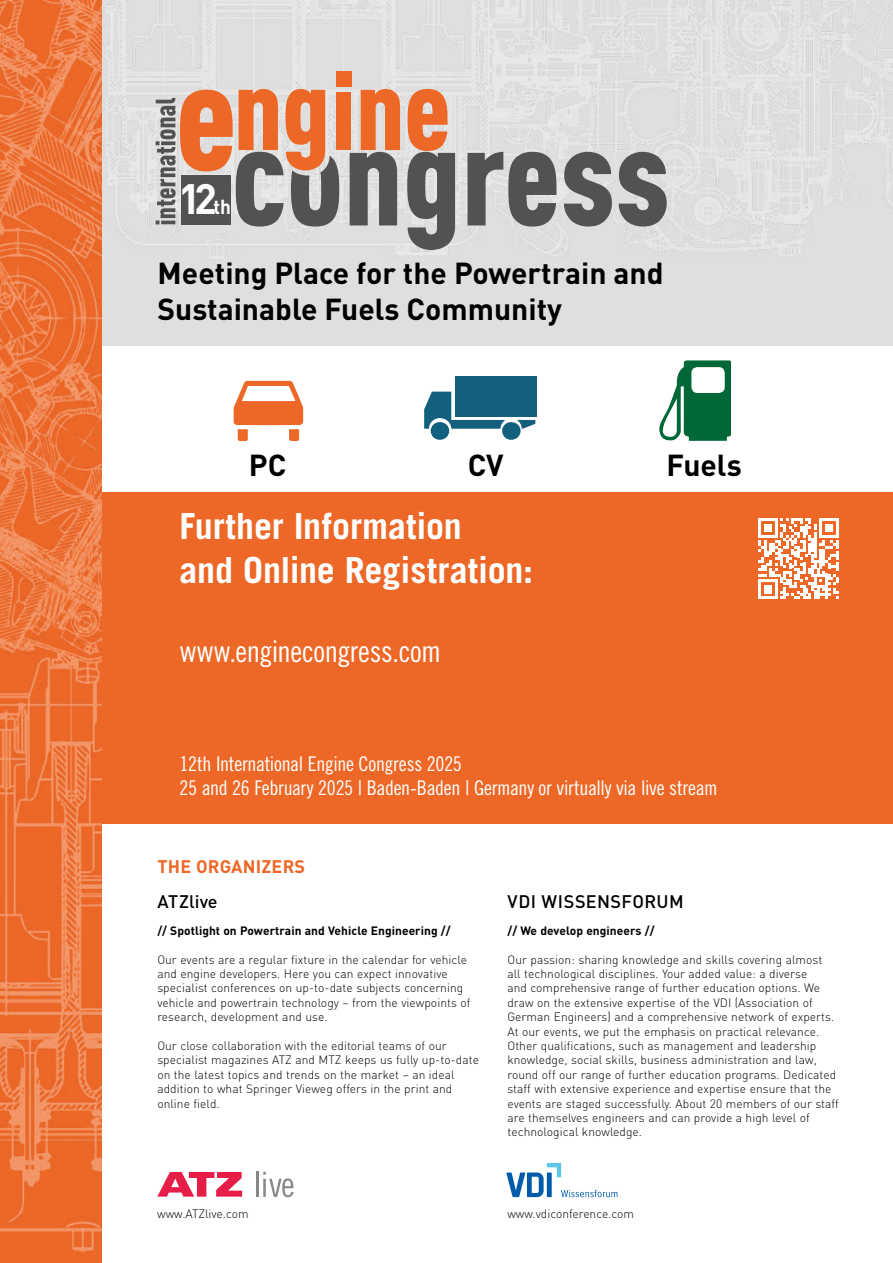
<style>
.page{position:relative;width:893px;height:1263px;background:#fff}
.page>*{position:absolute;margin:0;border:0;box-sizing:border-box;transform-origin:0 0}
.t1{font:700 42px "DIN Pro";color:#fff}
.t2{font:700 36px/43.2px "Trade Gothic LT Std";letter-spacing:-.005em;color:#fff}
.t3{font:700 30px/36px "DIN Pro";color:#000}
.t4{font:30px "Trade Gothic LT Std Cn 18";letter-spacing:-.015em;color:#fff}
.t5{font:20.25px/24.3px "Trade Gothic LT Std Cn 18";letter-spacing:-.015em;color:#fff}
.t6{font:500 18px "DIN Pro";letter-spacing:.02em;color:#000}
.t7{font:700 18px "DIN Pro";letter-spacing:.01em;color:#ed6827}
.t8{font:500 18px "DIN Pro";color:#000}
.t9{font:300 12px/14.4px "DIN Pro";letter-spacing:.005em;color:#000}
.t10{font:700 12px "DIN Pro";letter-spacing:.005em;color:#000}
.s1{font-size:20.1px}
</style>
<div class="page">
<div style="left:102px;top:492px;width:791px;height:331px;background:#ed6827"></div>
<div style="left:94px;top:0;width:799px;height:345px;background:#dfdfe0"></div>
<svg style="left:234px;top:381px;width:69px;height:60px"></svg>
<div style="left:456px;top:376px;width:81px;height:41px;background:#12607e"></div>
<svg style="left:424px;top:392px;width:111px;height:48px"></svg>
<svg style="left:659px;top:360px;width:72px;height:81px"></svg>
<img style="left:0;top:0;width:102px;height:1263px">
<hr style="left:256px;top:1172px;width:2px;height:25px;background:#868786">
<svg style="left:263px;top:1172px;width:31px;height:25px"></svg>
<svg style="left:157px;top:1172px;width:85px;height:24px"></svg>
<svg style="left:506px;top:1163px;width:111px;height:34px"></svg>
<svg style="left:758px;top:518px;width:81px;height:81px"></svg>
<svg style="left:467px;top:152px;width:90px;height:75px"></svg>
<svg style="left:564px;top:152px;width:48px;height:75px"></svg>
<svg style="left:619px;top:152px;width:48px;height:75px"></svg>
<div style="left:336px;top:71px;width:16px;height:16px;background:#ed6827"></div>
<div style="left:336px;top:92px;width:15px;height:58px;background:#ed6827"></div>
<svg style="left:350px;top:89px;width:50px;height:136px"></svg>
<svg style="left:407px;top:89px;width:48px;height:161px"></svg>
<svg style="left:156px;top:89px;width:183px;height:138px"></svg>
<h1 class="t1" style="left:178px;top:170px;width:55px">12<span class="s1">t h</span></h1>
<h3 class="t3" style="left:158px;top:254px;width:507px">Meeting Place for the Powertrain and<br>Sustainable Fuels Community</h3>
<h3 class="t3" style="left:249px;top:445px;width:39px">PC</h3>
<h3 class="t3" style="left:468px;top:445px;width:37px">CV</h3>
<h3 class="t3" style="left:667px;top:445px;width:77px">Fuels</h3>
<h2 class="t2" style="left:180px;top:504px;width:355px">Further Information<br>and Online Registration:</h2>
<h3 class="t4" style="left:180px;top:633px;width:263px">www.enginecongress.com</h3>
<h3 class="t5" style="left:180px;top:751px;width:540px">12th International Engine Congress 2025<br>25 and 26 February 2025 | Baden-Baden | Germany or virtually via live stream</h3>
<h3 class="t7" style="left:157px;top:854px;width:149px">THE ORGANIZERS</h3>
<h3 class="t8" style="left:157px;top:889px;width:62px">ATZlive</h3>
<p class="t10" style="left:157px;top:922px;width:295px">// Spotlight on Powertrain and Vehicle Engineering //</p>
<p class="t9" style="left:157px;top:952px;width:315px">Our events are a regular fixture in the calendar for vehicle and engine developers. Here you can expect innovative specialist conferences on up-to-date subjects concerning vehicle and powertrain technology – from the viewpoints of research, development and use.</p>
<p class="t9" style="left:157px;top:1038px;width:323px">Our close collaboration with the editorial teams of our specialist magazines ATZ and MTZ keeps us fully up-to-date on the latest topics and trends on the market – an ideal addition to what Springer Vieweg offers in the print and online field.</p>
<h3 class="t6" style="left:507px;top:889px;width:178px">VDI WISSENSFORUM</h3>
<p class="t10" style="left:507px;top:922px;width:149px">// We develop engineers //</p>
<p class="t9" style="left:507px;top:952px;width:333px">Our passion: sharing knowledge and skills covering almost<br>all technological disciplines. Your added value: a diverse<br>and comprehensive range of further education options. We draw on the extensive expertise of the VDI (Association of German Engineers) and a comprehensive network of experts.<br>At our events, we put the emphasis on practical relevance.<br>Other qualifications, such as management and leadership knowledge, social skills, business administration and law, round off our range of further education programs. Dedicated staff with extensive experience and expertise ensure that the events are staged successfully. About 20 members of our staff are themselves engineers and can provide a high level of technological knowledge.</p>
<p class="t9" style="left:157px;top:1206px;width:93px">www.ATZlive.com</p>
<p class="t9" style="left:507px;top:1206px;width:128px">www.vdiconference.com</p>
</div>
